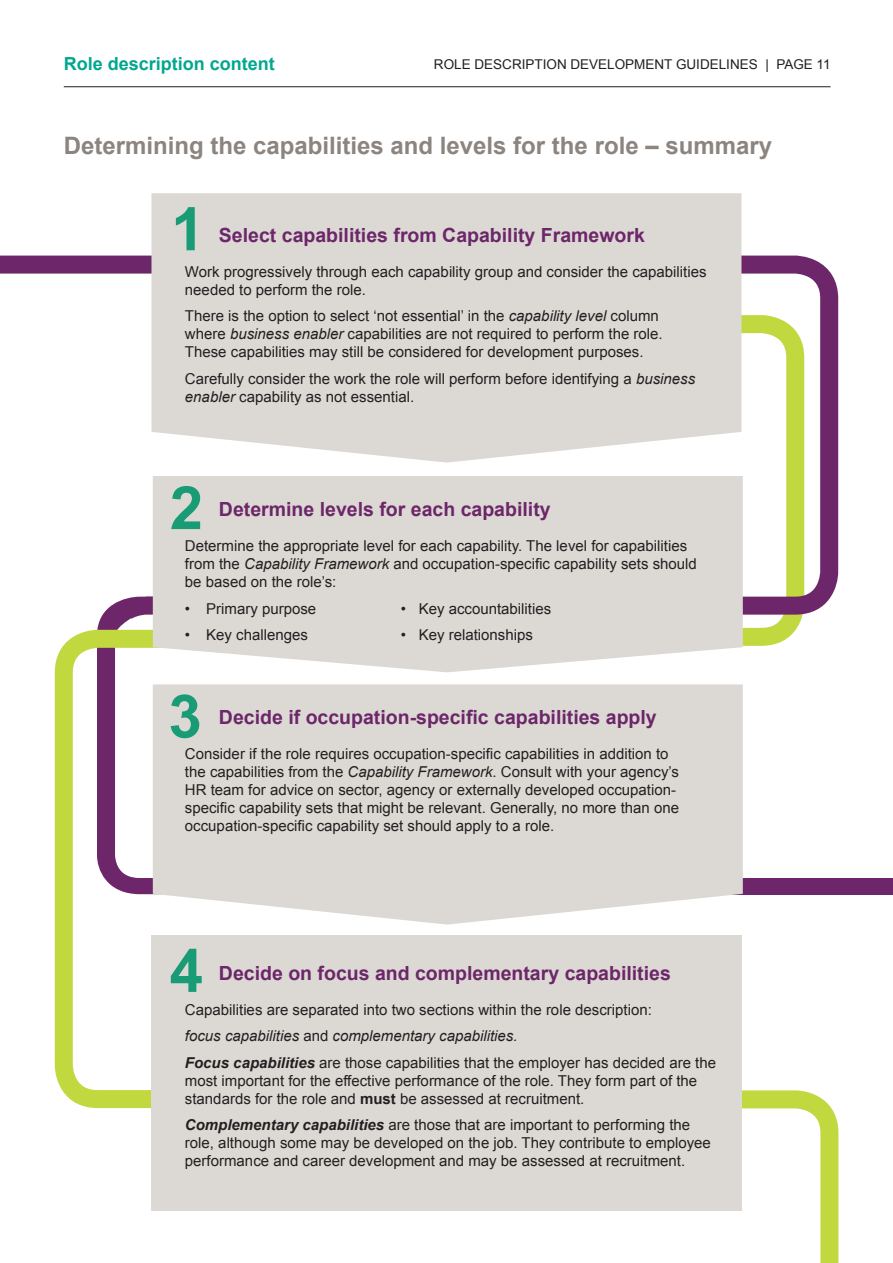
<style>
.page{position:relative;width:893px;height:1263px;background:#fff}
.page>*{position:absolute;margin:0;border:0;box-sizing:border-box;transform-origin:0 0}
.Sub_Head_1{font:700 24px "Arial";color:#8c847f}
.Sub_Head_2_black{font:700 19.5px "Arial";color:#6c2669}
.Sub_Head_3{font:700 18px "Arial";color:#00a78f}
.Body_Text{font:15px/18px "Arial";color:#231f20}
.Indent_Body_Text{font:15px "Arial";color:#231f20}
.Body_Text-2{font:italic 15px "Arial";color:#231f20}
.t1{font:13.5px "Arial";color:#231f20}
.s1{font-style:italic}
.s2{font-style:normal}
.s3{font-weight:700;font-style:italic}
.s4{font-weight:700}
</style>
<div class="page">
<hr style="left:64px;top:86px;width:767px;height:1px;background:#231f20">
<svg style="left:741px;top:1090px;width:97px;height:173px"></svg>
<div style="left:726px;top:878px;width:167px;height:16px;background:#6c2669"></div>
<svg style="left:0;top:256px;width:838px;height:366px"></svg>
<svg style="left:55px;top:630px;width:396px;height:478px"></svg>
<div style="left:151px;top:193px;width:590px;height:270px;background:#dcd9d5"></div>
<div style="left:153px;top:476px;width:590px;height:196px;background:#dcd9d5"></div>
<div style="left:151px;top:935px;width:590px;height:276px;background:#dcd9d5"></div>
<div style="left:153px;top:684px;width:590px;height:240px;background:#dcd9d5"></div>
<svg style="left:176px;top:207px;width:19px;height:43px"></svg>
<svg style="left:171px;top:486px;width:29px;height:43px"></svg>
<svg style="left:171px;top:694px;width:28px;height:44px"></svg>
<svg style="left:171px;top:949px;width:31px;height:43px"></svg>
<h5 class="Sub_Head_3" style="left:64px;top:52px;width:213px">Role description content</h5>
<p class="t1" style="left:434px;top:56px;width:398px">ROLE DESCRIPTION DEVELOPMENT GUIDELINES | PAGE 11</p>
<h3 class="Sub_Head_1" style="left:64px;top:130px;width:710px">Determining the capabilities and levels for the role – summary</h3>
<h4 class="Sub_Head_2_black" style="left:219px;top:222px;width:427px">Select capabilities from Capability Framework</h4>
<p class="Body_Text" style="left:185px;top:263px;width:523px">Work progressively through each capability group and consider the capabilities needed to perform the role.</p>
<p class="Body_Text" style="left:185px;top:307px;width:479px">There is the option to select ‘not essential’ in the <span class="s1">capability level</span> column where <span class="s1">business enabler</span> capabilities are not required to perform the role.<br>These capabilities may still be considered for development purposes.</p>
<p class="Body_Text" style="left:185px;top:370px;width:512px">Carefully consider the work the role will perform before identifying a <span class="s1">business enabler</span> capability as not essential.</p>
<h4 class="Sub_Head_2_black" style="left:219px;top:496px;width:333px">Determine levels for each capability</h4>
<p class="Body_Text" style="left:185px;top:537px;width:513px">Determine the appropriate level for each capability. The level for capabilities from the <span class="s1">Capability Framework</span> and occupation-specific capability sets should be based on the role’s:</p>
<p class="Indent_Body_Text" style="left:185px;top:598px;width:133px">• Primary purpose</p>
<p class="Indent_Body_Text" style="left:401px;top:598px;width:152px">• Key accountabilities</p>
<p class="Indent_Body_Text" style="left:185px;top:625px;width:124px">• Key challenges</p>
<p class="Indent_Body_Text" style="left:401px;top:625px;width:133px">• Key relationships</p>
<h4 class="Sub_Head_2_black" style="left:219px;top:705px;width:439px">Decide if occupation-specific capabilities apply</h4>
<p class="Body_Text" style="left:185px;top:745px;width:496px">Consider if the role requires occupation-specific capabilities in addition to the capabilities from the <span class="s1">Capability Framework</span>. Consult with your agency’s HR team for advice on sector, agency or externally developed occupation&shy;specific capability sets that might be relevant. Generally, no more than one occupation-specific capability set should apply to a role.</p>
<h4 class="Sub_Head_2_black" style="left:219px;top:960px;width:453px">Decide on focus and complementary capabilities</h4>
<p class="Body_Text" style="left:185px;top:1000px;width:468px">Capabilities are separated into two sections within the role description:</p>
<p class="Body_Text-2" style="left:185px;top:1026px;width:334px">focus capabilities <span class="s2">and</span> complementary capabilities.</p>
<p class="Body_Text" style="left:185px;top:1053px;width:533px"><span class="s3">Focus capabilities</span> are those capabilities that the employer has decided are the most important for the effective performance of the role. They form part of the standards for the role and <span class="s4">must</span> be assessed at recruitment.</p>
<p class="Body_Text" style="left:185px;top:1116px;width:527px"><span class="s3">Complementary capabilities</span> are those that are important to performing the role, although some may be developed on the job. They contribute to employee performance and career development and may be assessed at recruitment.</p>
</div>
